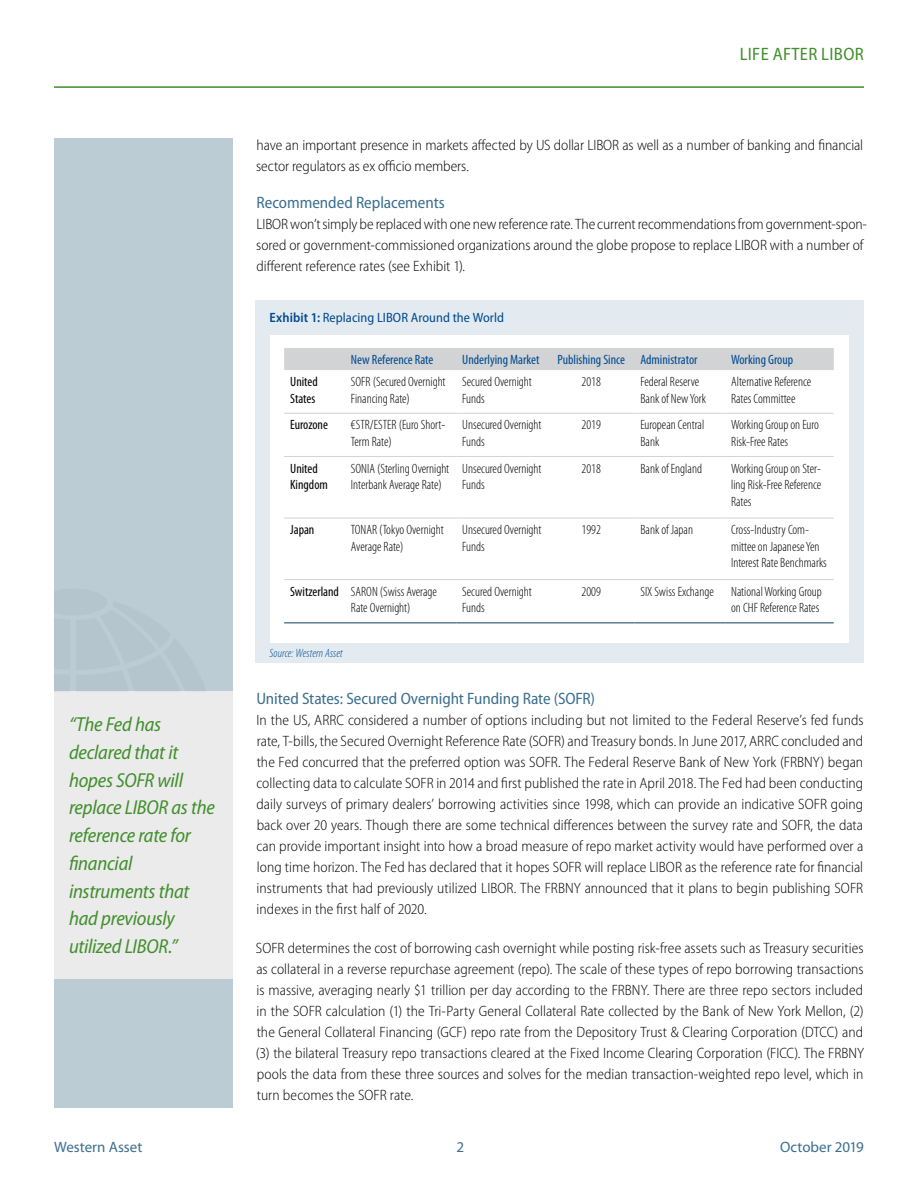
<style>
.page{position:relative;width:918px;height:1188px;background:#fff}
.page>*{position:absolute;margin:0;border:0;box-sizing:border-box;transform-origin:0 0}
.t1{font:20.25px/27.8px "Myriad Pro Semi Cn It 2";letter-spacing:-.015em;color:#418f2c}
.t2{font:18px "Myriad Pro Semi Cn 5";letter-spacing:.02em;color:#418f2c}
.t3{font:semi-condensed 16.5px "Myriad Pro";letter-spacing:-.005em;color:#3b6e8f}
.t4{font:300 semi-condensed 15px/21px "Myriad Pro";letter-spacing:-.005em;color:#000}
.t5{font:15px "Myriad Pro";color:#3b6e8f}
.t6{font:300 condensed 13.5px/16.5px "Myriad Pro";color:#000}
.t7{font:condensed 13.5px "Myriad Pro";color:#004990}
.t8{font:condensed 13.5px/16.5px "Myriad Pro";color:#000}
.t9{font:13.5px "Myriad Pro Semi Cn 4";letter-spacing:.005em;color:#004990}
.t10{font:italic 300 condensed 12px "Myriad Pro";letter-spacing:.005em;color:#004990}
.s1{font-family:"Myriad Pro";font-weight:600;font-stretch:semi-condensed}
.s2{font-weight:400}
</style>
<div class="page">
<div style="left:54px;top:138px;width:178px;height:970px;background:#bbccd5"></div>
<hr style="left:54px;top:86px;width:810px;height:2px;background:#418f2c">
<div style="left:54px;top:692px;width:178px;height:287px;background:#ebebec"></div>
<svg style="left:54px;top:691px;width:153px;height:1px"></svg>
<div style="left:256px;top:301px;width:608px;height:362px;background:#e3ebf0"></div>
<div style="left:271px;top:335px;width:578px;height:308px;background:#fff"></div>
<div style="left:284px;top:348px;width:550px;height:22px;background:#d1d3d4"></div>
<hr style="left:284px;top:413px;width:61px;height:1px;background:#d1d3d4">
<hr style="left:345px;top:413px;width:111px;height:1px;background:#d1d3d4">
<hr style="left:456px;top:413px;width:92px;height:1px;background:#d1d3d4">
<hr style="left:548px;top:413px;width:86px;height:1px;background:#d1d3d4">
<hr style="left:634px;top:413px;width:91px;height:1px;background:#d1d3d4">
<hr style="left:725px;top:413px;width:109px;height:1px;background:#d1d3d4">
<hr style="left:284px;top:456px;width:61px;height:1px;background:#d1d3d4">
<hr style="left:345px;top:456px;width:111px;height:1px;background:#d1d3d4">
<hr style="left:456px;top:456px;width:92px;height:1px;background:#d1d3d4">
<hr style="left:548px;top:456px;width:86px;height:1px;background:#d1d3d4">
<hr style="left:634px;top:456px;width:91px;height:1px;background:#d1d3d4">
<hr style="left:725px;top:456px;width:109px;height:1px;background:#d1d3d4">
<hr style="left:284px;top:518px;width:61px;height:1px;background:#d1d3d4">
<hr style="left:345px;top:518px;width:111px;height:1px;background:#d1d3d4">
<hr style="left:456px;top:518px;width:92px;height:1px;background:#d1d3d4">
<hr style="left:548px;top:518px;width:86px;height:1px;background:#d1d3d4">
<hr style="left:634px;top:518px;width:91px;height:1px;background:#d1d3d4">
<hr style="left:725px;top:518px;width:109px;height:1px;background:#d1d3d4">
<hr style="left:284px;top:579px;width:61px;height:1px;background:#d1d3d4">
<hr style="left:345px;top:579px;width:111px;height:1px;background:#d1d3d4">
<hr style="left:456px;top:579px;width:92px;height:1px;background:#d1d3d4">
<hr style="left:548px;top:579px;width:86px;height:1px;background:#d1d3d4">
<hr style="left:634px;top:579px;width:91px;height:1px;background:#d1d3d4">
<hr style="left:725px;top:579px;width:109px;height:1px;background:#d1d3d4">
<hr style="left:284px;top:622px;width:61px;height:2px;background:#597e96">
<hr style="left:345px;top:622px;width:111px;height:2px;background:#597e96">
<hr style="left:456px;top:622px;width:92px;height:2px;background:#597e96">
<hr style="left:548px;top:622px;width:86px;height:2px;background:#597e96">
<hr style="left:634px;top:622px;width:91px;height:2px;background:#597e96">
<hr style="left:725px;top:622px;width:109px;height:2px;background:#597e96">
<p class="t2" style="left:740px;top:44px;width:126px">LIFE AFTER LIBOR</p>
<p class="t4" style="left:256px;top:135px;width:609px">have an important presence in markets affected by US dollar LIBOR as well as a number of banking and financial sector regulators as ex officio members.</p>
<p class="t3" style="left:257px;top:193px;width:190px">Recommended Replacements</p>
<p class="t4" style="left:256px;top:213px;width:612px">LIBOR won’t simply be replaced with one new reference rate. The current recommendations from government-spon&shy;sored or government-commissioned organizations around the globe propose to replace LIBOR with a number of different reference rates (see Exhibit 1).</p>
<p class="t9" style="left:269px;top:310px;width:236px"><span class="s1">Exhibit 1:</span> Replacing LIBOR Around the World</p>
<p class="t7" style="left:351px;top:352px;width:84px">New Reference Rate</p>
<p class="t7" style="left:462px;top:352px;width:79px">Underlying Market</p>
<p class="t7" style="left:557px;top:352px;width:142px">Publishing Since Administrator</p>
<p class="t7" style="left:731px;top:352px;width:64px">Working Group</p>
<p class="t8" style="left:290px;top:374px;width:29px">United<br>States</p>
<p class="t6" style="left:351px;top:374px;width:96px">SOFR (Secured Overnight<br>Financing Rate)</p>
<p class="t6" style="left:462px;top:374px;width:71px">Secured Overnight<br>Funds</p>
<p class="t6" style="left:582px;top:374px;width:21px">2018</p>
<p class="t6" style="left:640px;top:374px;width:67px">Federal Reserve<br>Bank of New York</p>
<p class="t6" style="left:731px;top:374px;width:82px">Alternative Reference<br>Rates Committee</p>
<p class="t8" style="left:290px;top:417px;width:39px">Eurozone</p>
<p class="t6" style="left:351px;top:417px;width:96px">€STR/ESTER (Euro Short-<br>Term Rate)</p>
<p class="t6" style="left:462px;top:417px;width:81px">Unsecured Overnight<br>Funds</p>
<p class="t6" style="left:582px;top:417px;width:21px">2019</p>
<p class="t6" style="left:640px;top:417px;width:65px">European Central<br>Bank</p>
<p class="t6" style="left:731px;top:417px;width:89px">Working Group on Euro<br>Risk-Free Rates</p>
<p class="t8" style="left:290px;top:460px;width:39px">United<br>Kingdom</p>
<p class="t6" style="left:351px;top:460px;width:100px">SONIA (Sterling Overnight<br>Interbank Average Rate)</p>
<p class="t6" style="left:462px;top:460px;width:81px">Unsecured Overnight<br>Funds</p>
<p class="t6" style="left:582px;top:460px;width:21px">2018</p>
<p class="t6" style="left:640px;top:460px;width:63px">Bank of England</p>
<p class="t6" style="left:731px;top:460px;width:92px;text-align:justify">Working Group on Ster&shy;ling Risk-Free Reference Rates</p>
<p class="t8" style="left:290px;top:522px;width:26px">Japan</p>
<p class="t6" style="left:351px;top:522px;width:94px">TONAR (Tokyo Overnight<br>Average Rate)</p>
<p class="t6" style="left:462px;top:522px;width:81px">Unsecured Overnight<br>Funds</p>
<p class="t6" style="left:582px;top:522px;width:21px">1992</p>
<p class="t6" style="left:640px;top:522px;width:54px">Bank of Japan</p>
<p class="t6" style="left:731px;top:522px;width:97px">Cross-Industry Com&shy;mittee on Japanese Yen<br>Interest Rate Benchmarks</p>
<p class="t6" style="left:351px;top:583px;width:87px;text-indent:-61px"><span class="s2">Switzerland</span> SARON (Swiss Average<br>Rate Overnight)</p>
<p class="t6" style="left:462px;top:583px;width:71px">Secured Overnight<br>Funds</p>
<p class="t6" style="left:582px;top:583px;width:21px">2009</p>
<p class="t6" style="left:640px;top:583px;width:75px">SIX Swiss Exchange</p>
<p class="t6" style="left:731px;top:583px;width:92px">National Working Group on CHF Reference Rates</p>
<h1 class="t1" style="left:69px;top:711px;width:147px">“The Fed has declared that it hopes SOFR will replace LIBOR as the reference rate for financial instruments that had previously utilized LIBOR.”</h1>
<p class="t10" style="left:270px;top:646px;width:75px">Source: Western Asset</p>
<p class="t3" style="left:256px;top:690px;width:340px">United States: Secured Overnight Funding Rate (SOFR)</p>
<p class="t4" style="left:256px;top:710px;width:609px;text-align:justify">In the US, ARRC considered a number of options including but not limited to the Federal Reserve’s fed funds rate, T-bills, the Secured Overnight Reference Rate (SOFR) and Treasury bonds. In June 2017, ARRC concluded and the Fed concurred that the preferred option was SOFR. The Federal Reserve Bank of New York (FRBNY) began collecting data to calculate SOFR in 2014 and first published the rate in April 2018. The Fed had been conducting daily surveys of primary dealers’ borrowing activities since 1998, which can provide an indicative SOFR going back over 20 years. Though there are some technical differences between the survey rate and SOFR, the data can provide important insight into how a broad measure of repo market activity would have performed over a long time horizon. The Fed has declared that it hopes SOFR will replace LIBOR as the reference rate for financial instruments that had previously utilized LIBOR. The FRBNY announced that it plans to begin publishing SOFR indexes in the first half of 2020.</p>
<p class="t4" style="left:256px;top:938px;width:610px;text-align:justify">SOFR determines the cost of borrowing cash overnight while posting risk-free assets such as Treasury securities as collateral in a reverse repurchase agreement (repo). The scale of these types of repo borrowing transactions is massive, averaging nearly $1 trillion per day according to the FRBNY. There are three repo sectors included in the SOFR calculation (1) the Tri-Party General Collateral Rate collected by the Bank of New York Mellon, (2) the General Collateral Financing (GCF) repo rate from the Depository Trust &amp; Clearing Corporation (DTCC) and (3) the bilateral Treasury repo transactions cleared at the Fixed Income Clearing Corporation (FICC). The FRBNY pools the data from these three sources and solves for the median transaction-weighted repo level, which in turn becomes the SOFR rate.</p>
<p class="t5" style="left:54px;top:1139px;width:90px">Western Asset</p>
<p class="t5" style="left:457px;top:1139px;width:9px">2</p>
<p class="t5" style="left:780px;top:1139px;width:85px">October 2019</p>
</div>
